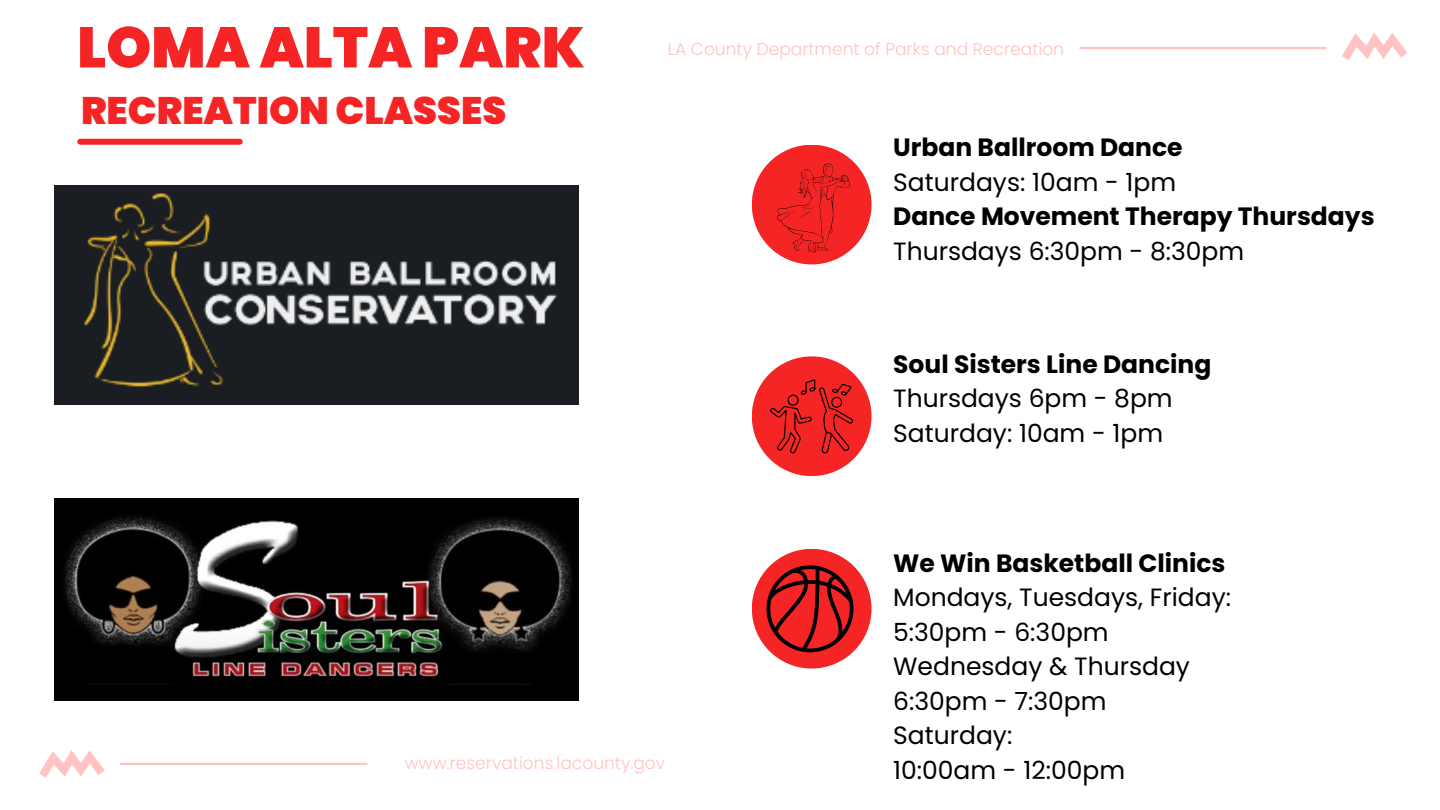
<style>
.page{position:relative;width:1440px;height:810px;background:#fff}
.page>*{position:absolute;margin:0;border:0;box-sizing:border-box;transform-origin:0 0}
.t1{font:900 57.2px "Poppins";color:#f62525}
.t2{font:900 38.3px "Poppins";color:#f62525}
.t3{font:25px/34.5px "Poppins";color:#000}
.t4{font:700 25px/34.5px "Poppins";color:#000}
.t5{font:300 17.1px "Poppins";color:#ffc3c3}
.s1{font-weight:400}
.s2{font-weight:700}
</style>
<div class="page">
<svg style="left:1342px;top:32px;width:65px;height:28px"></svg>
<svg style="left:39px;top:750px;width:66px;height:28px"></svg>
<hr style="left:1080px;top:47px;width:246px;height:2px;background:#ffc3c3">
<hr style="left:121px;top:763px;width:245px;height:2px;background:#ffc3c3">
<div style="left:752px;top:356px;width:120px;height:120px;background:#f62525;border-radius:50%"></div>
<div style="left:752px;top:145px;width:120px;height:119px;background:#f62525;border-radius:50%"></div>
<div style="left:752px;top:549px;width:120px;height:120px;background:#f62525;border-radius:50%"></div>
<div style="left:80px;top:139px;width:160px;height:6px;background:#f62525"></div>
<img style="left:55px;top:186px;width:523px;height:219px">
<img style="left:55px;top:498px;width:523px;height:203px">
<svg style="left:770px;top:379px;width:83px;height:74px"></svg>
<svg style="left:773px;top:163px;width:77px;height:89px"></svg>
<svg style="left:767px;top:565px;width:87px;height:87px"></svg>
<p class="t1" style="left:77px;top:7px;width:509px">LOMA ALTA PARK</p>
<p class="t2" style="left:81px;top:83px;width:427px">RECREATION CLASSES</p>
<p class="t5" style="left:668px;top:37px;width:398px">LA County Department of Parks and Recreation</p>
<p class="t4" style="left:893px;top:130px;width:483px">Urban Ballroom Dance<br><span class="s1">Saturdays: 10am - 1pm<br></span>Dance Movement Therapy Thursdays<br><span class="s1">Thursdays 6:30pm - 8:30pm</span></p>
<h3 class="t3" style="left:893px;top:347px;width:320px"><span class="s2">Soul Sisters Line Dancing<br></span>Thursdays 6pm - 8pm<br>Saturday: 10am - 1pm</h3>
<h2 class="t5" style="left:405px;top:752px;width:262px">www.reservations.lacounty.gov</h2>
<h3 class="t3" style="left:893px;top:546px;width:339px"><span class="s2">We Win Basketball Clinics<br></span>Mondays, Tuesdays, Friday:<br>5:30pm - 6:30pm<br>Wednesday &amp; Thursday<br>6:30pm - 7:30pm<br>Saturday:<br>10:00am - 12:00pm</h3>
</div>
